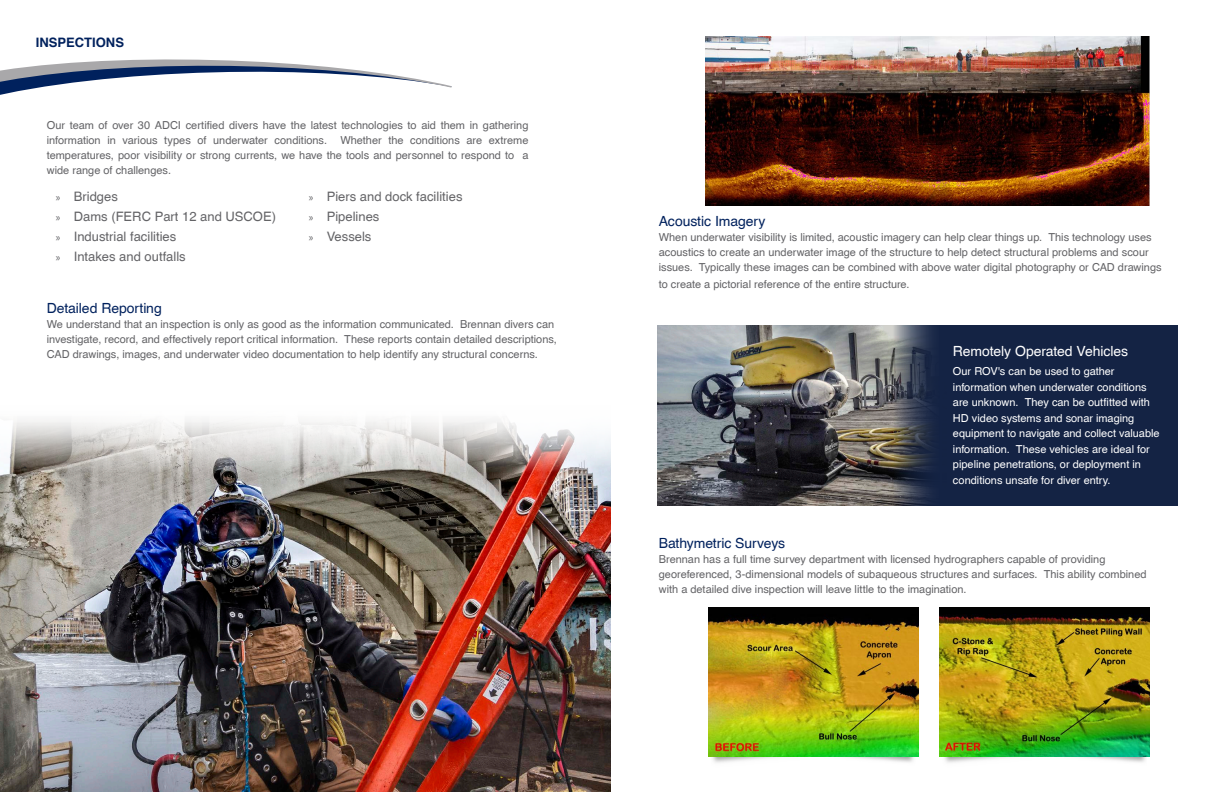
<style>
.page{position:relative;width:1224px;height:792px;background:#fff}
.page>*{position:absolute;margin:0;border:0;box-sizing:border-box;transform-origin:0 0}
.Paragraph_Head{font:14px "Helvetica";letter-spacing:-.005em;color:#00215d}
.Paragraph_Head-2{font:14px "Helvetica";letter-spacing:-.01em;color:#fff}
.t1{font:13px "Helvetica";color:#636366}
.Body_copy{font:700 13px "Helvetica";color:#00215d}
.Body_Copy_Grey{font:11px/15px "Helvetica";color:#636366;text-align:justify}
.Body_copy-2{font:11px/15px "Helvetica";color:#636366}
.Body_copy-3{font:11px/15.5px "Helvetica";letter-spacing:-.005em;color:#fff}
.s1{font-family:"Myriad Pro";font-size:11px}
</style>
<div class="page">
<svg style="left:0;top:59px;width:452px;height:36px"></svg>
<img style="left:0;top:420px;width:610px;height:372px">
<img style="left:712px;top:757px;width:202px;height:6px">
<img style="left:944px;top:757px;width:202px;height:6px">
<img style="left:709px;top:607px;width:210px;height:150px">
<img style="left:940px;top:607px;width:210px;height:150px">
<img style="left:705px;top:37px;width:445px;height:169px">
<div style="left:846px;top:325px;width:331px;height:180px;background:#142344"></div>
<img style="left:657px;top:325px;width:275px;height:180px">
<p class="Body_copy" style="left:36px;top:34px;width:90px">INSPECTIONS</p>
<p class="Body_Copy_Grey" style="left:47px;top:118px;width:483px">Our team of over 30 ADCI certified divers have the latest technologies to aid them in gathering information in various types of underwater conditions. Whether the conditions are extreme temperatures, poor visibility or strong currents, we have the tools and personnel to respond to a wide range of challenges.</p>
<p class="t1" style="left:56px;top:188px;width:64px"><span class="s1">»</span> Bridges</p>
<p class="t1" style="left:56px;top:208px;width:222px"><span class="s1">»</span> Dams (FERC Part 12 and USCOE)</p>
<p class="t1" style="left:56px;top:228px;width:122px"><span class="s1">»</span> Industrial facilities</p>
<p class="t1" style="left:56px;top:248px;width:132px"><span class="s1">»</span> Intakes and outfalls</p>
<p class="t1" style="left:309px;top:188px;width:155px"><span class="s1">»</span> Piers and dock facilities</p>
<p class="t1" style="left:309px;top:208px;width:72px"><span class="s1">»</span> Pipelines</p>
<p class="t1" style="left:309px;top:228px;width:64px"><span class="s1">»</span> Vessels</p>
<p class="Paragraph_Head" style="left:47px;top:299px;width:117px">Detailed Reporting</p>
<p class="Body_copy-2" style="left:47px;top:317px;width:512px">We understand that an inspection is only as good as the information communicated. Brennan divers can investigate, record, and effectively report critical information. These reports contain detailed descriptions,<br>CAD drawings, images, and underwater video documentation to help identify any structural concerns.</p>
<p class="Paragraph_Head" style="left:659px;top:212px;width:108px">Acoustic Imagery</p>
<p class="Body_Copy_Grey" style="left:659px;top:229px;width:504px;text-align:left">When underwater visibility is limited, acoustic imagery can help clear things up. This technology uses acoustics to create an underwater image of the structure to help detect structural problems and scour issues. Typically these images can be combined with above water digital photography or CAD drawings</p>
<p class="Body_Copy_Grey" style="left:659px;top:276px;width:252px">to create a pictorial reference of the entire structure.</p>
<p class="Paragraph_Head-2" style="left:953px;top:343px;width:177px">Remotely Operated Vehicles</p>
<p class="Body_copy-3" style="left:953px;top:363px;width:208px">Our ROV's can be used to gather information when underwater conditions are unknown. They can be outfitted with HD video systems and sonar imaging equipment to navigate and collect valuable information. These vehicles are ideal for pipeline penetrations, or deployment in conditions unsafe for diver entry.</p>
<p class="Paragraph_Head" style="left:659px;top:535px;width:128px">Bathymetric Surveys</p>
<p class="Body_copy-2" style="left:659px;top:552px;width:489px">Brennan has a full time survey department with licensed hydrographers capable of providing georeferenced, 3-dimensional models of subaqueous structures and surfaces. This ability combined with a detailed dive inspection will leave little to the imagination.</p>
</div>
